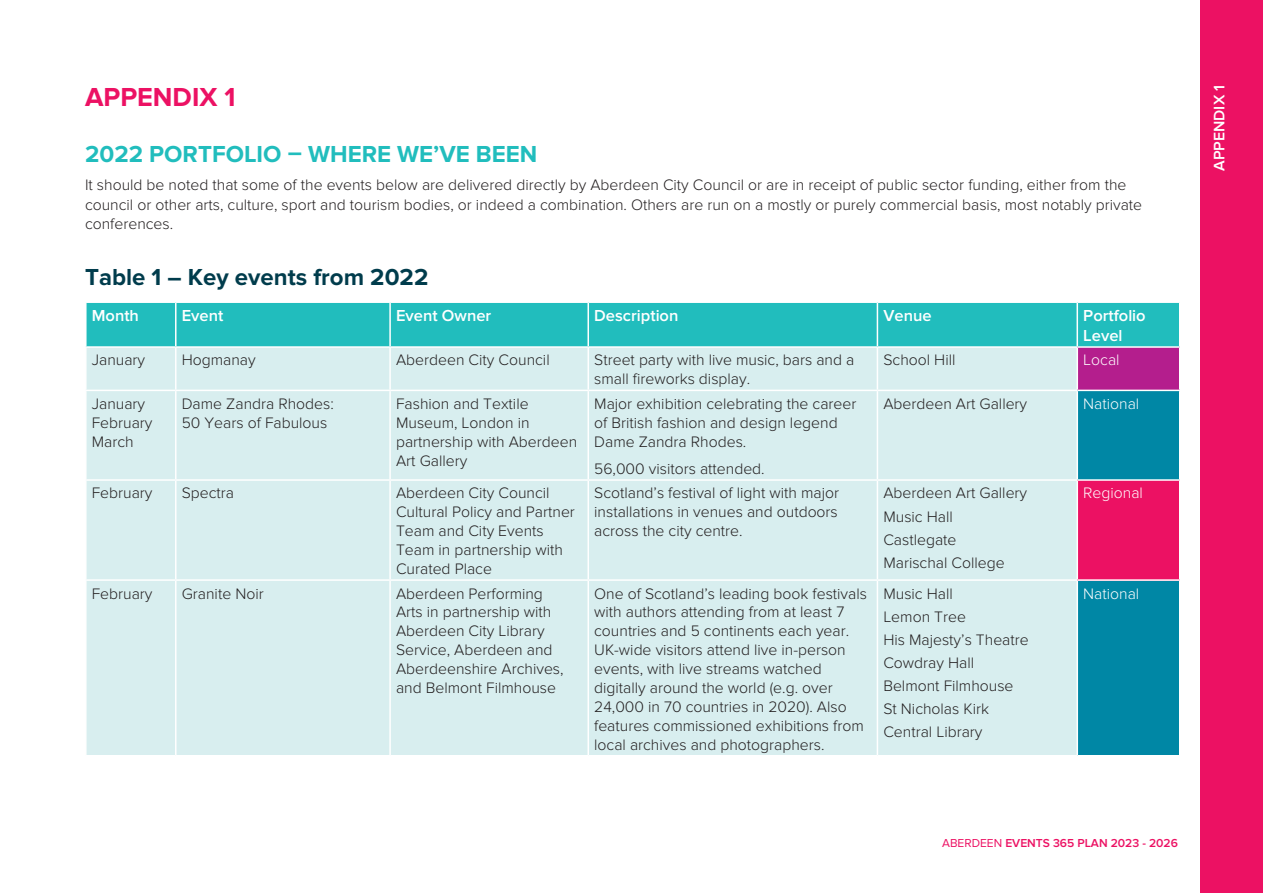
<style>
.page{position:relative;width:1263px;height:893px;background:#fff}
.page>*{position:absolute;margin:0;border:0;box-sizing:border-box;transform-origin:0 0}
.t1{font:700 27px "Proxima Nova";color:#ec1163}
.t2{font:700 24px "Proxima Nova";color:#21bdbd}
.t3{font:700 24px "Proxima Nova";color:#003c4c}
.t4{font:600 16.5px/19.8px "Proxima Nova";color:#fff}
.t5{font:300 15.75px/18.9px "Proxima Nova";color:#231f20}
.t6{font:300 15.75px "Proxima Nova";color:#fff}
.t7{font:600 15.75px "Proxima Nova";color:#fff}
.t8{font:600 12px "Proxima Nova";color:#ec1163}
.s1{font-weight:400}
</style>
<div class="page">
<div style="left:87px;top:303px;width:989px;height:43px;background:#21bdbd"></div>
<div style="left:1077px;top:302px;width:103px;height:45px;background:#21bdbd"></div>
<div style="left:87px;top:348px;width:989px;height:407px;background:#d8eeef"></div>
<div style="left:1077px;top:347px;width:103px;height:43px;background:#b41e8d"></div>
<div style="left:1078px;top:391px;width:101px;height:364px;background:#0087a5"></div>
<div style="left:1077px;top:480px;width:103px;height:100px;background:#ec1163"></div>
<hr style="left:175px;top:303px;width:1px;height:43px;background:#fff">
<hr style="left:389px;top:303px;width:2px;height:43px;background:#fff">
<hr style="left:587px;top:303px;width:2px;height:43px;background:#fff">
<hr style="left:877px;top:303px;width:1px;height:43px;background:#fff">
<hr style="left:1077px;top:301px;width:103px;height:2px;background:#fff">
<hr style="left:1076px;top:303px;width:2px;height:43px;background:#fff">
<hr style="left:1179px;top:303px;width:1px;height:43px;background:#fff">
<hr style="left:175px;top:348px;width:1px;height:42px;background:#fff">
<hr style="left:389px;top:348px;width:2px;height:42px;background:#fff">
<hr style="left:587px;top:348px;width:2px;height:42px;background:#fff">
<hr style="left:877px;top:348px;width:1px;height:42px;background:#fff">
<hr style="left:1077px;top:346px;width:103px;height:2px;background:#fff">
<hr style="left:1076px;top:348px;width:2px;height:42px;background:#fff">
<hr style="left:1179px;top:348px;width:1px;height:42px;background:#fff">
<hr style="left:85px;top:390px;width:91px;height:1px;background:#fff">
<hr style="left:176px;top:390px;width:214px;height:1px;background:#fff">
<hr style="left:175px;top:391px;width:1px;height:88px;background:#fff">
<hr style="left:390px;top:390px;width:198px;height:1px;background:#fff">
<hr style="left:389px;top:391px;width:2px;height:88px;background:#fff">
<hr style="left:588px;top:390px;width:289px;height:1px;background:#fff">
<hr style="left:587px;top:391px;width:2px;height:88px;background:#fff">
<hr style="left:877px;top:390px;width:200px;height:1px;background:#fff">
<hr style="left:877px;top:391px;width:1px;height:88px;background:#fff">
<hr style="left:85px;top:479px;width:91px;height:2px;background:#fff">
<hr style="left:176px;top:479px;width:214px;height:2px;background:#fff">
<hr style="left:175px;top:481px;width:1px;height:98px;background:#fff">
<hr style="left:390px;top:479px;width:198px;height:2px;background:#fff">
<hr style="left:389px;top:481px;width:2px;height:98px;background:#fff">
<hr style="left:588px;top:479px;width:289px;height:2px;background:#fff">
<hr style="left:587px;top:481px;width:2px;height:98px;background:#fff">
<hr style="left:877px;top:479px;width:200px;height:2px;background:#fff">
<hr style="left:877px;top:481px;width:1px;height:98px;background:#fff">
<hr style="left:1077px;top:479px;width:103px;height:2px;background:#fff">
<hr style="left:1076px;top:481px;width:2px;height:98px;background:#fff">
<hr style="left:1179px;top:481px;width:1px;height:98px;background:#fff">
<hr style="left:85px;top:579px;width:91px;height:2px;background:#fff">
<hr style="left:176px;top:579px;width:214px;height:2px;background:#fff">
<hr style="left:175px;top:581px;width:1px;height:174px;background:#fff">
<hr style="left:390px;top:579px;width:198px;height:2px;background:#fff">
<hr style="left:389px;top:581px;width:2px;height:174px;background:#fff">
<hr style="left:588px;top:579px;width:289px;height:2px;background:#fff">
<hr style="left:587px;top:581px;width:2px;height:174px;background:#fff">
<hr style="left:877px;top:579px;width:200px;height:2px;background:#fff">
<hr style="left:877px;top:581px;width:1px;height:174px;background:#fff">
<hr style="left:1077px;top:579px;width:103px;height:2px;background:#fff">
<div style="left:1200px;top:0;width:63px;height:893px;background:#ec1163"></div>
<h1 class="t1" style="left:85px;top:82px;width:152px">APPENDIX 1</h1>
<h2 class="t2" style="left:85px;top:141px;width:454px">2022 PORTFOLIO – WHERE WE’VE BEEN</h2>
<p class="t5" style="left:85px;top:176px;width:1059px;line-height:19.5px">It should be noted that some of the events below are delivered directly by Aberdeen City Council or are in receipt of public sector funding, either from the council or other arts, culture, sport and tourism bodies, or indeed a combination. Others are run on a mostly or purely commercial basis, most notably private conferences.</p>
<h2 class="t3" style="left:85px;top:264px;width:345px">Table 1 – Key events from 2022</h2>
<p class="t4" style="left:92px;top:306px;width:49px">Month</p>
<p class="t4" style="left:182px;top:306px;width:43px">Event</p>
<p class="t4" style="left:396px;top:306px;width:97px">Event Owner</p>
<p class="t4" style="left:594px;top:306px;width:86px">Description</p>
<p class="t4" style="left:883px;top:306px;width:50px">Venue</p>
<p class="t4" style="left:1083px;top:306px;width:64px">Portfolio<br>Level</p>
<p class="t5" style="left:92px;top:351px;width:55px">January</p>
<p class="t5" style="left:182px;top:351px;width:75px">Hogmanay</p>
<p class="t5" style="left:396px;top:351px;width:155px">Aberdeen City Council</p>
<p class="t5" style="left:594px;top:351px;width:262px">Street party with live music, bars and a small fireworks display.</p>
<p class="t5" style="left:883px;top:351px;width:74px">School Hill</p>
<p class="t6" style="left:1083px;top:351px;width:38px">Local</p>
<p class="t5" style="left:92px;top:394px;width:62px">January<br>February<br>March</p>
<p class="t5" style="left:182px;top:394px;width:154px">Dame Zandra Rhodes:<br>50 Years of Fabulous</p>
<p class="t5" style="left:396px;top:394px;width:183px">Fashion and Textile<br>Museum, London in partnership with Aberdeen<br>Art Gallery</p>
<p class="t5" style="left:594px;top:394px;width:264px">Major exhibition celebrating the career of British fashion and design legend<br>Dame Zandra Rhodes.</p>
<p class="t5" style="left:883px;top:394px;width:145px">Aberdeen Art Gallery</p>
<p class="t6" style="left:1083px;top:395px;width:57px">National</p>
<p class="t5" style="left:594px;top:459px;width:172px">56,000 visitors attended.</p>
<p class="t5" style="left:92px;top:484px;width:62px">February</p>
<p class="t5" style="left:182px;top:484px;width:54px">Spectra</p>
<p class="t5" style="left:396px;top:484px;width:180px">Aberdeen City Council<br>Cultural Policy and Partner<br>Team and City Events<br>Team in partnership with<br>Curated Place</p>
<p class="t5" style="left:594px;top:484px;width:246px;text-align:justify">Scotland’s festival of light with major installations in venues and outdoors across the city centre.</p>
<p class="t5" style="left:883px;top:482px;width:145px;line-height:23.1px">Aberdeen Art Gallery<br>Music Hall<br>Castlegate<br>Marischal College</p>
<p class="t6" style="left:1083px;top:484px;width:61px">Regional</p>
<p class="t5" style="left:92px;top:584px;width:62px">February</p>
<p class="t5" style="left:182px;top:584px;width:83px">Granite Noir</p>
<p class="t5" style="left:396px;top:584px;width:169px">Aberdeen Performing<br>Arts in partnership with<br>Aberdeen City Library<br>Service, Aberdeen and<br>Aberdeenshire Archives, and Belmont Filmhouse</p>
<p class="t5" style="left:594px;top:584px;width:274px">One of Scotland’s leading book festivals with authors attending from at least 7 countries and 5 continents each year.<br>UK-wide visitors attend live in-person events, with live streams watched digitally around the world (e.g. over 24,000 in 70 countries in 2020). Also features commissioned exhibitions from local archives and photographers.</p>
<p class="t5" style="left:883px;top:582px;width:147px;line-height:23.1px">Music Hall<br>Lemon Tree<br>His Majesty’s Theatre<br>Cowdray Hall<br>Belmont Filmhouse<br>St Nicholas Kirk<br>Central Library</p>
<p class="t6" style="left:1083px;top:584px;width:57px">National</p>
<p class="t8" style="left:942px;top:836px;width:237px"><span class="s1">ABERDEEN</span> EVENTS 365 PLAN 2023 - 2026</p>
<p class="t7" style="left:1210px;top:171px;width:87px;rotate:-90deg">APPENDIX 1</p>
</div>
